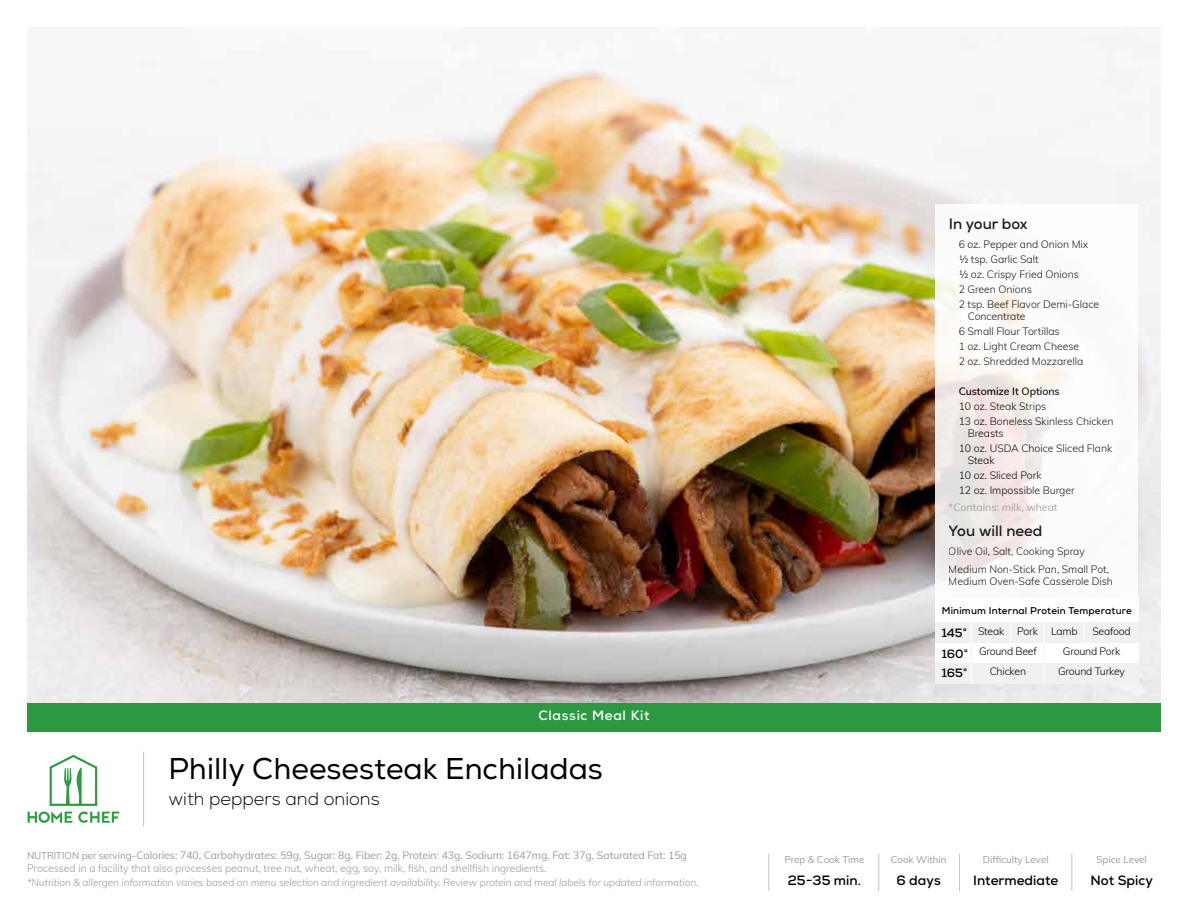
<style>
.page{position:relative;width:1188px;height:918px;background:#fff}
.page>*{position:absolute;margin:0;border:0;box-sizing:border-box;transform-origin:0 0}
.t1{font:30px "Nexa";color:#000}
.t2{font:300 18px "Nexa";color:#000}
.t3{font:700 15px "Nexa";color:#000}
.t4{font:700 13.5px "Nexa";color:#000}
.t5{font:700 13.5px "Nexa";letter-spacing:.05em;color:#fff}
.t6{font:700 12px/20px "Nexa";color:#000;text-align:justify}
.t7{font:300 10.5px/15px "Muli";letter-spacing:-.005em;color:#000}
.t8{font:300 10.5px/13.5px "Muli";letter-spacing:-.005em;color:#9a9a9a}
.t9{font:10.5px "Muli";color:#9a9a9a}
.t10{font:600 10.5px "Muli";letter-spacing:-.005em;color:#000}
.t11{font:italic 300 10.2px "Muli";letter-spacing:-.005em;color:#9a9a9a}
.t12{font:9.75px "Muli";color:#9a9a9a}
.t13{font:700 9.75px "Nexa";letter-spacing:.02em;color:#000}
.s1{font-weight:400;font-size:9.75px}
.s2{font-weight:400}
</style>
<div class="page">
<img style="left:27px;top:60px;width:1134px;height:643px">
<hr style="left:143px;top:752px;width:1px;height:74px;background:#c7c6c5">
<hr style="left:878px;top:854px;width:1px;height:37px;background:#c7c6c5">
<hr style="left:768px;top:854px;width:1px;height:37px;background:#c7c6c5">
<hr style="left:959px;top:854px;width:1px;height:37px;background:#c7c6c5">
<hr style="left:1071px;top:854px;width:1px;height:37px;background:#c7c6c5">
<svg style="left:28px;top:755px;width:91px;height:68px"></svg>
<svg style="left:935px;top:205px;width:203px;height:394px"></svg>
<div style="left:935px;top:599px;width:203px;height:85px;background:#fff"></div>
<div style="left:935px;top:663px;width:203px;height:21px;background:#f1f1f1"></div>
<div style="left:935px;top:622px;width:203px;height:21px;background:#f1f1f1"></div>
<div style="left:27px;top:703px;width:1134px;height:28px;background:#2c9942"></div>
<p class="t5" style="left:538px;top:707px;width:113px">Classic Meal Kit</p>
<h1 class="t1" style="left:168px;top:751px;width:436px">Philly Cheesesteak Enchiladas</h1>
<h2 class="t2" style="left:168px;top:788px;width:213px">with peppers and onions</h2>
<p class="t8" style="left:27px;top:848px;width:661px"><span class="s1">NUTRITION per serving–</span><span class="s2">Calories: 740, Carbohydrates: 59g, Sugar: 8g, Fiber: 2g, Protein: 43g, Sodium: 1647mg, Fat: 37g, Saturated Fat: 15g<br></span>Processed in a facility that also processes peanut, tree nut, wheat, egg, soy, milk, fish, and shellfish ingredients.</p>
<p class="t11" style="left:27px;top:875px;width:673px">*Nutrition &amp; allergen information varies based on menu selection and ingredient availability. Review protein and meal labels for updated information.</p>
<h3 class="t3" style="left:949px;top:214px;width:80px">In your box</h3>
<p class="t7" style="left:959px;top:236px;width:142px">6 oz. Pepper and Onion Mix ½ tsp. Garlic Salt<br>½ oz. Crispy Fried Onions<br>2 Green Onions<br>2 tsp. Beef Flavor Demi-Glace</p>
<p class="t7" style="left:959px;top:308px;width:126px;text-indent:9px">Concentrate<br>6 Small Flour Tortillas<br>1 oz. Light Cream Cheese<br>2 oz. Shredded Mozzarella</p>
<p class="t10" style="left:959px;top:383px;width:103px">Customize It Options</p>
<p class="t7" style="left:959px;top:398px;width:156px">10 oz. Steak Strips<br>13 oz. Boneless Skinless Chicken</p>
<p class="t7" style="left:959px;top:425px;width:155px;text-indent:9px">Breasts<br>10 oz. USDA Choice Sliced Flank</p>
<p class="t7" style="left:959px;top:452px;width:118px;text-indent:9px">Steak<br>10 oz. Sliced Pork<br>12 oz. Impossible Burger</p>
<p class="t9" style="left:949px;top:500px;width:110px">*Contains: milk, wheat</p>
<h3 class="t3" style="left:949px;top:521px;width:95px">You will need</h3>
<p class="t7" style="left:949px;top:541px;width:162px;line-height:18.8px">Olive Oil, Salt, Cooking Spray<br>Medium Non-Stick Pan, Small Pot,</p>
<p class="t7" style="left:949px;top:574px;width:166px">Medium Oven-Safe Casserole Dish</p>
<p class="t13" style="left:942px;top:604px;width:192px">Minimum Internal Protein Temperature</p>
<p class="t7" style="left:978px;top:623px;width:28px">Steak</p>
<p class="t7" style="left:1051px;top:623px;width:28px">Lamb</p>
<p class="t7" style="left:1092px;top:623px;width:40px">Seafood</p>
<p class="t7" style="left:1058px;top:664px;width:68px">Ground Turkey</p>
<p class="t7" style="left:1017px;top:623px;width:22px">Pork</p>
<p class="t7" style="left:990px;top:664px;width:38px">Chicken</p>
<p class="t6" style="left:942px;top:623px;width:28px">145° 160° 165°</p>
<p class="t7" style="left:979px;top:643px;width:59px">Ground Beef</p>
<p class="t7" style="left:1063px;top:643px;width:59px">Ground Pork</p>
<p class="t12" style="left:784px;top:853px;width:82px">Prep &amp; Cook Time</p>
<p class="t12" style="left:891px;top:853px;width:57px">Cook Within</p>
<p class="t12" style="left:983px;top:853px;width:67px">Difficulty Level</p>
<p class="t12" style="left:1097px;top:853px;width:52px">Spice Level</p>
<p class="t4" style="left:788px;top:872px;width:75px">25-35 min.</p>
<p class="t4" style="left:897px;top:871px;width:46px">6 days</p>
<p class="t4" style="left:973px;top:872px;width:87px">Intermediate</p>
<p class="t4" style="left:1091px;top:872px;width:64px">Not Spicy</p>
</div>
